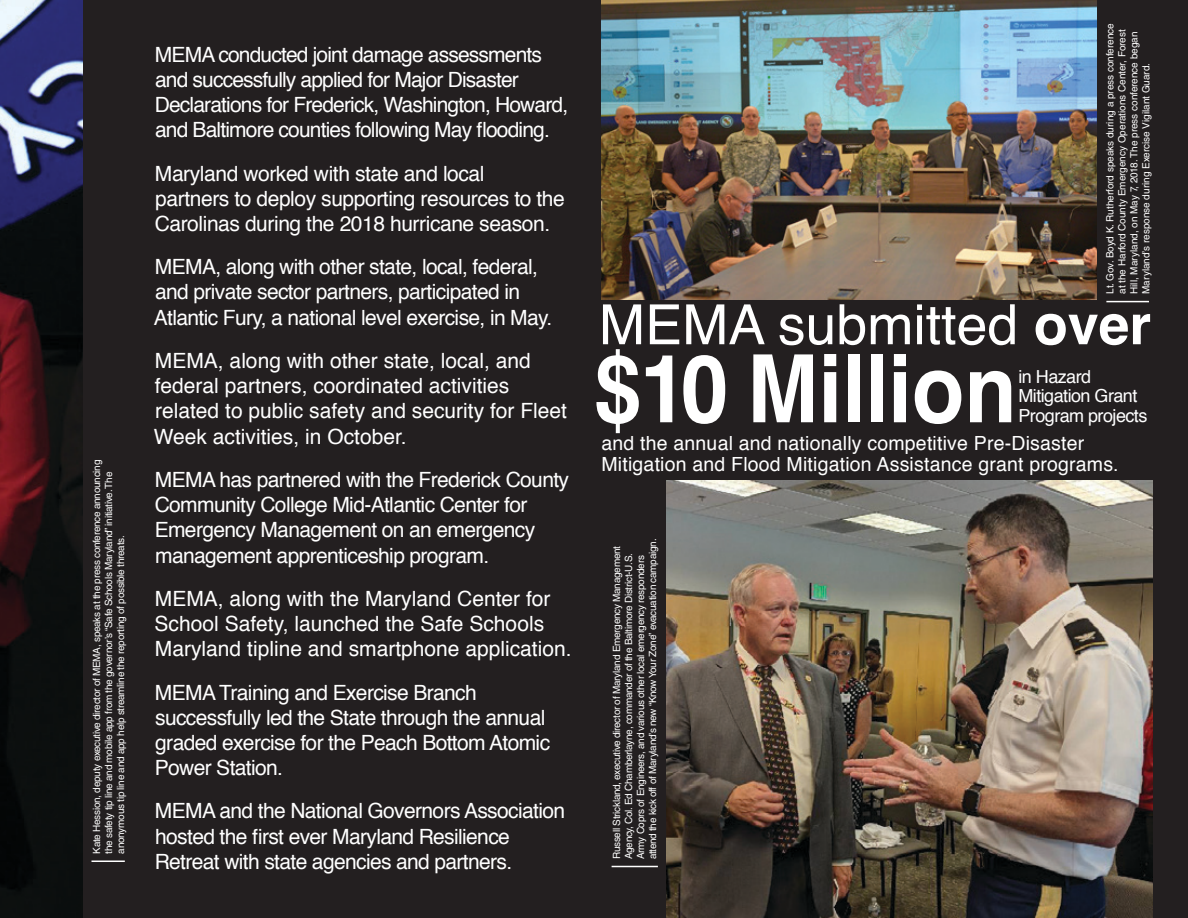
<style>
.page{position:relative;width:1188px;height:918px;background:#fff}
.page>*{position:absolute;margin:0;border:0;box-sizing:border-box;transform-origin:0 0}
.Headline{font:700 94.2px "Helvetica";color:#fff;scale:.91 1}
.Bullets_for_Annual_R{font:55.5px "Helvetica";color:#fff}
.Bullets_for_Annual_R-2{font:21px/25.2px "Helvetica";letter-spacing:-.03em;color:#fff}
.Bullets_for_Annual_R-3{font:21px/25.2px "Helvetica";color:#fff}
.Bullets_for_Annual_R-4{font:19.5px/21px "Helvetica";letter-spacing:.01em;color:#fff}
.Bullets_for_Annual_R-5{font:18px/19.5px "Helvetica";letter-spacing:-.03em;color:#fff}
.cutline{font:10.05px/12px "Helvetica LT Std";letter-spacing:-.025em;color:#fff}
.cutline-2{font:10.05px/12px "Helvetica LT Std";color:#fff}
.s1{font-weight:700}
</style>
<div class="page">
<div style="left:83px;top:0;width:1105px;height:918px;background:#231f20"></div>
<img style="left:0;top:0;width:83px;height:918px">
<img style="left:666px;top:481px;width:487px;height:437px">
<img style="left:602px;top:0;width:494px;height:300px">
<hr style="left:92px;top:861px;width:33px;height:1px;background:#fff">
<hr style="left:1106px;top:301px;width:43px;height:1px;background:#fff">
<hr style="left:612px;top:866px;width:46px;height:1px;background:#fff">
<p class="cutline" style="left:91px;top:854px;width:395px;rotate:-90deg">Kate Hession, deputy executive director of MEMA, speaks at the press conference announcing the safety tip line and mobile app from the governor’s “Safe Schools Maryland” initiative. The anonymous tip line and app help streamline the reporting of possible threats.</p>
<p class="Bullets_for_Annual_R-2" style="left:155px;top:42px;width:415px">MEMA conducted joint damage assessments and successfully applied for Major Disaster Declarations for Frederick, Washington, Howard, and Baltimore counties following May flooding.</p>
<p class="Bullets_for_Annual_R-2" style="left:155px;top:161px;width:412px">Maryland worked with state and local<br>partners to deploy supporting resources to the<br>Carolinas during the 2018 hurricane season.</p>
<p class="Bullets_for_Annual_R-2" style="left:154px;top:255px;width:400px">MEMA, along with other state, local, federal, and private sector partners, participated in<br>Atlantic Fury, a national level exercise, in May.</p>
<p class="Bullets_for_Annual_R-3" style="left:154px;top:349px;width:415px">MEMA, along with other state, local, and federal partners, coordinated activities related to public safety and security for Fleet Week activities, in October.</p>
<p class="Bullets_for_Annual_R-2" style="left:155px;top:468px;width:416px">MEMA has partnered with the Frederick County Community College Mid-Atlantic Center for Emergency Management on an emergency management apprenticeship program.</p>
<p class="Bullets_for_Annual_R-3" style="left:155px;top:586px;width:419px">MEMA, along with the Maryland Center for<br>School Safety, launched the Safe Schools<br>Maryland tipline and smartphone application.</p>
<p class="Bullets_for_Annual_R-2" style="left:155px;top:680px;width:397px">MEMA Training and Exercise Branch successfully led the State through the annual graded exercise for the Peach Bottom Atomic Power Station.</p>
<p class="Bullets_for_Annual_R-2" style="left:155px;top:799px;width:412px">MEMA and the National Governors Association hosted the first ever Maryland Resilience<br>Retreat with state agencies and partners.</p>
<p class="cutline-2" style="left:1104px;top:294px;width:272px;rotate:-90deg">Lt. Gov. Boyd K. Rutherford speaks during a press conference at the Harford County Emergency Operations Center, Forest Hill, Maryland, on May 7, 2018. The press conference began Maryland’s response during Exercise Vigilant Guard.</p>
<p class="Bullets_for_Annual_R" style="left:599px;top:282px;width:554px">MEMA submitted <span class="s1">over</span></p>
<p class="Headline" style="left:594px;top:313px;width:466px">$10 Million</p>
<p class="Bullets_for_Annual_R-4" style="left:602px;top:434px;width:519px">and the annual and nationally competitive Pre-Disaster<br>Mitigation and Flood Mitigation Assistance grant programs.</p>
<p class="Bullets_for_Annual_R-5" style="left:1018px;top:367px;width:130px">in Hazard<br>Mitigation Grant<br>Program projects</p>
<p class="cutline" style="left:611px;top:859px;width:322px;rotate:-90deg">Russell Strickland, executive director of Maryland Emergency Management Agency, Col. Ed Chamberlayne, commander of the Baltimore District-U.S.<br>Army Coprs of Engineers, and various other local emergency responders attend the kick off of Maryland’s new “Know Your Zone” evacuation campaign.</p>
</div>
